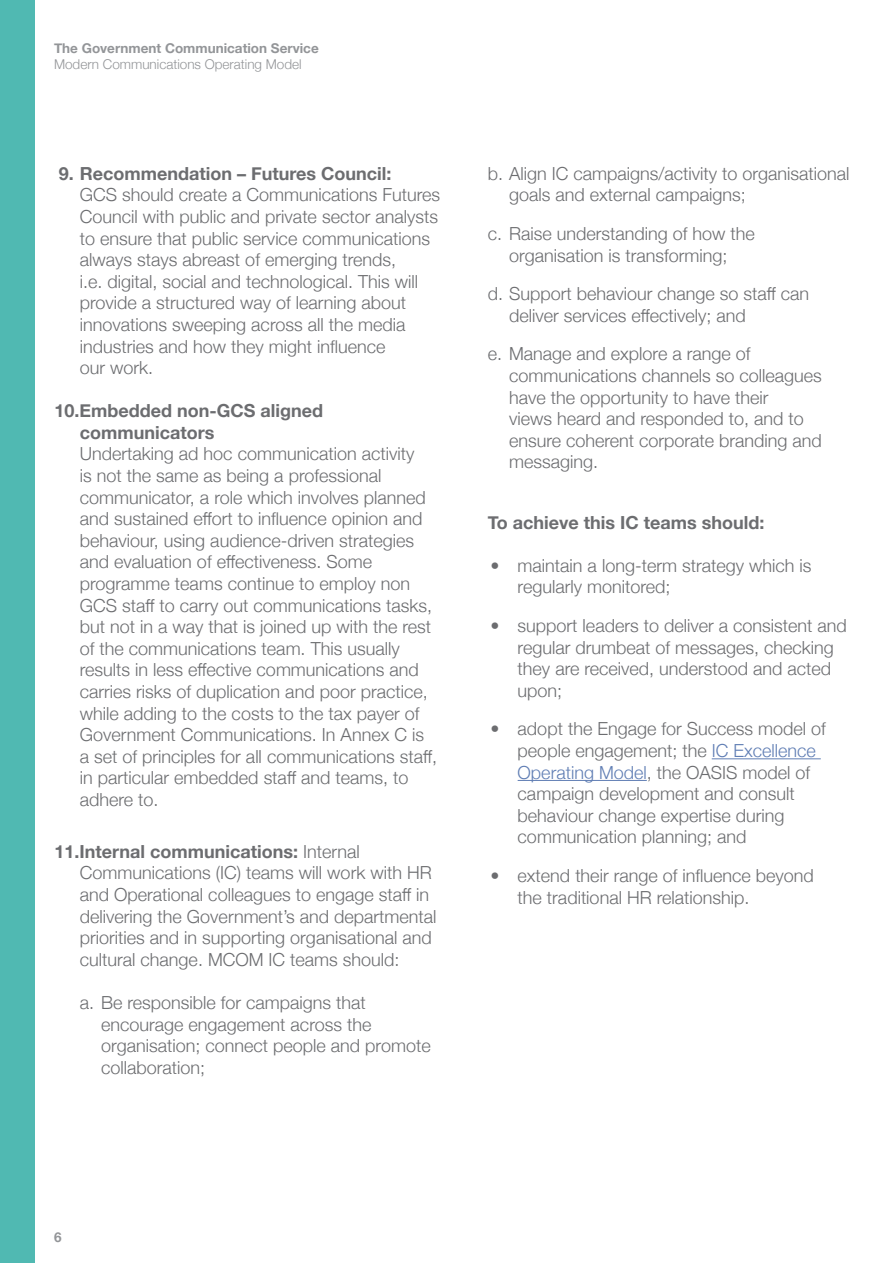
<style>
.page{position:relative;width:893px;height:1263px;background:#fff}
.page>*{position:absolute;margin:0;border:0;box-sizing:border-box;transform-origin:0 0}
.t1{font:300 18px/21.6px "Helvetica Neue";color:#6c6d70}
.t2{font:700 18px/21.6px "Helvetica Neue";color:#6c6d70}
.t3{font:700 13.5px "Helvetica Neue";color:#939598}
.t4{font:300 13.5px "Helvetica Neue";color:#939598}
.s1{font-weight:700}
.s2{color:#607eb4}
</style>
<div class="page">
<hr style="left:712px;top:758px;width:109px;height:1px;background:#607eb4">
<hr style="left:518px;top:780px;width:129px;height:1px;background:#607eb4">
<div style="left:0;top:0;width:34px;height:1263px;background:#50b9b2"></div>
<p class="t3" style="left:54px;top:38px;width:266px">The Government Communication Service</p>
<p class="t4" style="left:54px;top:54px;width:249px">Modern Communications Operating Model</p>
<p class="t1" style="left:80px;top:161px;width:362px;text-indent:-21px"><span class="s1">9. Recommendation – Futures Council:<br></span>GCS should create a Communications Futures Council with public and private sector analysts to ensure that public service communications always stays abreast of emerging trends,<br>i.e. digital, social and technological. This will provide a structured way of learning about innovations sweeping across all the media industries and how they might influence<br>our work.</p>
<p class="t2" style="left:80px;top:400px;width:245px;text-indent:-26px">10.Embedded non-GCS aligned communicators</p>
<p class="t1" style="left:80px;top:442px;width:359px">Undertaking ad hoc communication activity<br>is not the same as being a professional communicator, a role which involves planned and sustained effort to influence opinion and behaviour, using audience-driven strategies and evaluation of effectiveness. Some programme teams continue to employ non GCS staff to carry out communications tasks, but not in a way that is joined up with the rest of the communications team. This usually results in less effective communications and carries risks of duplication and poor practice, while adding to the costs to the tax payer of Government Communications. In Annex C is a set of principles for all communications staff, in particular embedded staff and teams, to adhere to.</p>
<p class="t1" style="left:80px;top:839px;width:358px;text-indent:-26px"><span class="s1">11.Internal communications:</span> Internal Communications (IC) teams will work with HR and Operational colleagues to engage staff in delivering the Government’s and departmental priorities and in supporting organisational and cultural change. MCOM IC teams should:</p>
<p class="t1" style="left:101px;top:990px;width:331px;text-indent:-21px">a. Be responsible for campaigns that encourage engagement across the organisation; connect people and promote collaboration;</p>
<p class="t1" style="left:509px;top:161px;width:342px;text-indent:-21px">b. Align IC campaigns/activity to organisational goals and external campaigns;</p>
<p class="t1" style="left:488px;top:221px;width:268px;text-align:center">c. Raise understanding of how the organisation is transforming;</p>
<p class="t1" style="left:509px;top:282px;width:302px;text-indent:-21px">d. Support behaviour change so staff can deliver services effectively; and</p>
<p class="t1" style="left:509px;top:342px;width:314px;text-indent:-21px">e. Manage and explore a range of communications channels so colleagues have the opportunity to have their<br>views heard and responded to, and to ensure coherent corporate branding and messaging.</p>
<p class="t2" style="left:488px;top:512px;width:278px">To achieve this IC teams should:</p>
<p class="t1" style="left:518px;top:553px;width:295px;text-indent:-27px">• maintain a long-term strategy which is regularly monitored;</p>
<p class="t1" style="left:518px;top:613px;width:331px;text-indent:-27px">• support leaders to deliver a consistent and regular drumbeat of messages, checking they are received, understood and acted upon;</p>
<p class="t1" style="left:518px;top:717px;width:310px;text-indent:-27px">• adopt the Engage for Success model of people engagement; the <span class="s2">IC Excellence Operating Model</span>, the OASIS model of campaign development and consult behaviour change expertise during communication planning; and</p>
<p class="t1" style="left:518px;top:863px;width:298px;text-indent:-27px">• extend their range of influence beyond the traditional HR relationship.</p>
<p class="t3" style="left:54px;top:1226px;width:9px">6</p>
</div>
